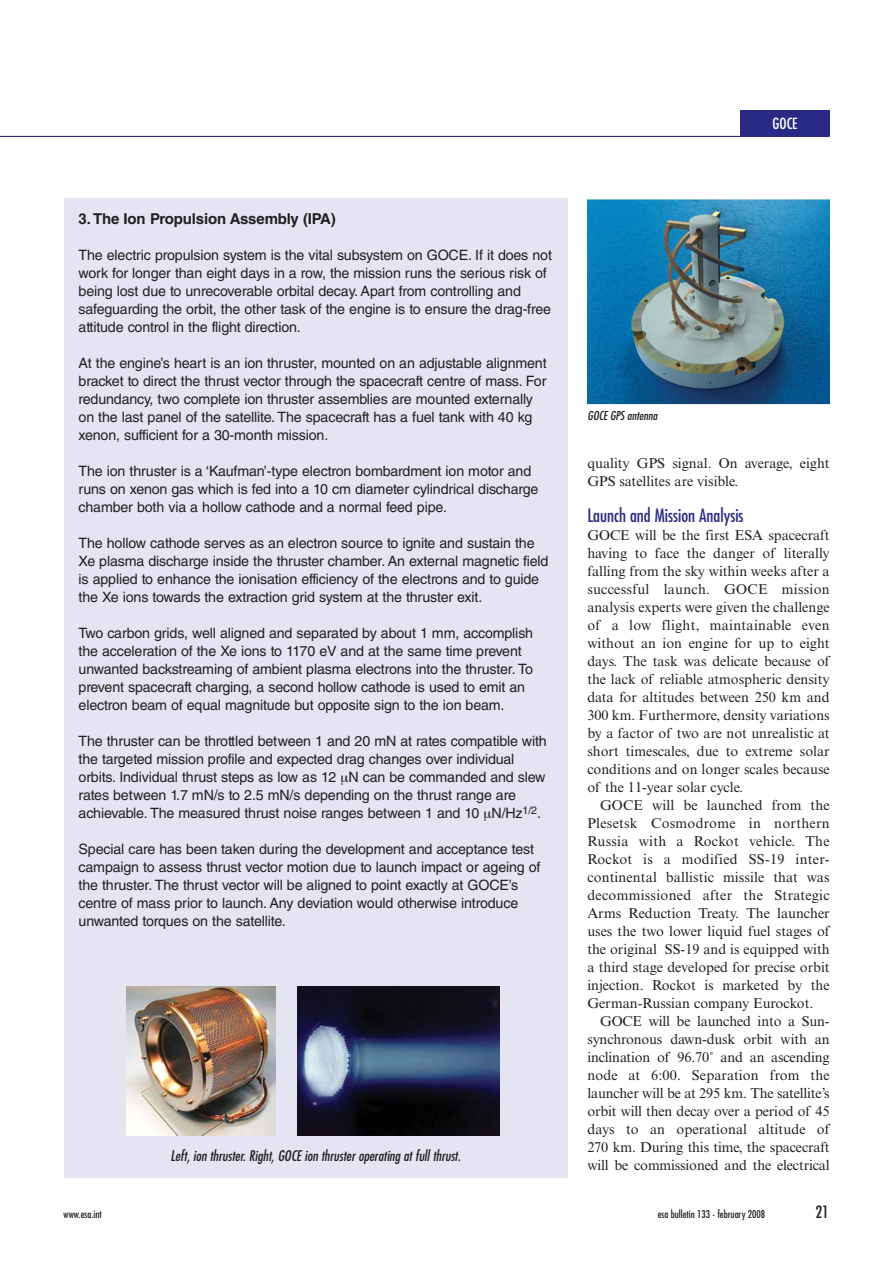
<style>
.page{position:relative;width:893px;height:1263px;background:#fff}
.page>*{position:absolute;margin:0;border:0;box-sizing:border-box;transform-origin:0 0}
.t1{font:condensed 18px "Futura Std";color:#2a2a86}
.t2{font:condensed 16.5px "Futura Std";color:#231f20}
.t3{font:700 15px "Helvetica LT Std";letter-spacing:-.01em;color:#231f20}
.t4{font:condensed 15px "Futura Std";color:#fff}
.t5{font:14.25px/18px "Helvetica LT Std";letter-spacing:-.01em;color:#231f20}
.t6{font:14.25px/18px "Times New Roman MT Std";color:#231f20;text-align:justify}
.t7{font:italic condensed 14.25px "Futura Std";color:#231f20}
.t8{font:italic condensed 12px "Futura Std";color:#231f20}
.t9{font:condensed 10.5px "Futura Std";color:#231f20}
</style>
<div class="page">
<div style="left:740px;top:110px;width:90px;height:26px;background:#2a2a86"></div>
<hr style="left:0;top:136px;width:830px;height:1px;background:#2a2a86">
<img style="left:587px;top:199px;width:243px;height:206px">
<div style="left:64px;top:199px;width:504px;height:979px;background:#e4e4f2"></div>
<img style="left:127px;top:986px;width:148px;height:149px">
<img style="left:297px;top:986px;width:203px;height:149px">
<p class="t3" style="left:79px;top:214px;width:259px">3. The Ion Propulsion Assembly (IPA)</p>
<p class="t5" style="left:79px;top:248px;width:475px">The electric propulsion system is the vital subsystem on GOCE. If it does not work for longer than eight days in a row, the mission runs the serious risk of being lost due to unrecoverable orbital decay. Apart from controlling and safeguarding the orbit, the other task of the engine is to ensure the drag-free attitude control in the flight direction.</p>
<p class="t5" style="left:79px;top:356px;width:470px">At the engine’s heart is an ion thruster, mounted on an adjustable alignment bracket to direct the thrust vector through the spacecraft centre of mass. For redundancy, two complete ion thruster assemblies are mounted externally on the last panel of the satellite. The spacecraft has a fuel tank with 40 kg xenon, sufficient for a 30-month mission.</p>
<p class="t5" style="left:79px;top:464px;width:461px">The ion thruster is a ‘Kaufman’-type electron bombardment ion motor and runs on xenon gas which is fed into a 10 cm diameter cylindrical discharge chamber both via a hollow cathode and a normal feed pipe.</p>
<p class="t5" style="left:79px;top:536px;width:471px">The hollow cathode serves as an electron source to ignite and sustain the Xe plasma discharge inside the thruster chamber. An external magnetic field is applied to enhance the ionisation efficiency of the electrons and to guide the Xe ions towards the extraction grid system at the thruster exit.</p>
<p class="t5" style="left:79px;top:626px;width:456px">Two carbon grids, well aligned and separated by about 1 mm, accomplish the acceleration of the Xe ions to 1170 eV and at the same time prevent unwanted backstreaming of ambient plasma electrons into the thruster. To prevent spacecraft charging, a second hollow cathode is used to emit an electron beam of equal magnitude but opposite sign to the ion beam.</p>
<p class="t5" style="left:79px;top:734px;width:470px">The thruster can be throttled between 1 and 20 mN at rates compatible with the targeted mission profile and expected drag changes over individual orbits. Individual thrust steps as low as 12 N can be commanded and slew rates between 1.7 mN/s to 2.5 mN/s depending on the thrust range are achievable. The measured thrust noise ranges between 1 and 10 N/Hz<sup>1/2</sup>.</p>
<p class="t5" style="left:79px;top:842px;width:463px">Special care has been taken during the development and acceptance test campaign to assess thrust vector motion due to launch impact or ageing of the thruster. The thrust vector will be aligned to point exactly at GOCE’s centre of mass prior to launch. Any deviation would otherwise introduce unwanted torques on the satellite.</p>
<p class="t7" style="left:170px;top:1149px;width:292px">Left, ion thruster. Right, GOCE ion thruster operating at full thrust.</p>
<p class="t8" style="left:587px;top:410px;width:71px">GOCE GPS antenna</p>
<p class="t4" style="left:773px;top:116px;width:26px">GOCE</p>
<p class="t6" style="left:587px;top:456px;width:244px">quality GPS signal. On average, eight<br>GPS satellites are visible.</p>
<p class="t1" style="left:587px;top:507px;width:158px">Launch and Mission Analysis</p>
<p class="t6" style="left:587px;top:528px;width:244px">GOCE will be the first ESA spacecraft having to face the danger of literally falling from the sky within weeks after a successful launch. GOCE mission analysis experts were given the challenge of a low flight, maintainable even without an ion engine for up to eight days. The task was delicate because of the lack of reliable atmospheric density data for altitudes between 250 km and 300 km. Furthermore, density variations by a factor of two are not unrealistic at short timescales, due to extreme solar conditions and on longer scales because of the 11-year solar cycle.</p>
<p class="t6" style="left:587px;top:798px;width:244px;text-indent:13px">GOCE will be launched from the Plesetsk Cosmodrome in northern Russia with a Rockot vehicle. The Rockot is a modified SS-19 inter&shy;continental ballistic missile that was decommissioned after the Strategic Arms Reduction Treaty. The launcher uses the two lower liquid fuel stages of the original SS-19 and is equipped with a third stage developed for precise orbit injection. Rockot is marketed by the German-Russian company Eurockot.</p>
<p class="t6" style="left:587px;top:1014px;width:244px;text-indent:13px">GOCE will be launched into a Sun&shy;synchronous dawn-dusk orbit with an inclination of 96.70˚ and an ascending node at 6:00. Separation from the launcher will be at 295 km. The satellite’s orbit will then decay over a period of 45 days to an operational altitude of 270 km. During this time, the spacecraft will be commissioned and the electrical</p>
<p class="t9" style="left:64px;top:1209px;width:40px">www.esa.int</p>
<p class="t9" style="left:658px;top:1209px;width:109px">esa bulletin 133 - february 2008</p>
<p class="t2" style="left:815px;top:1204px;width:15px">21</p>
</div>
